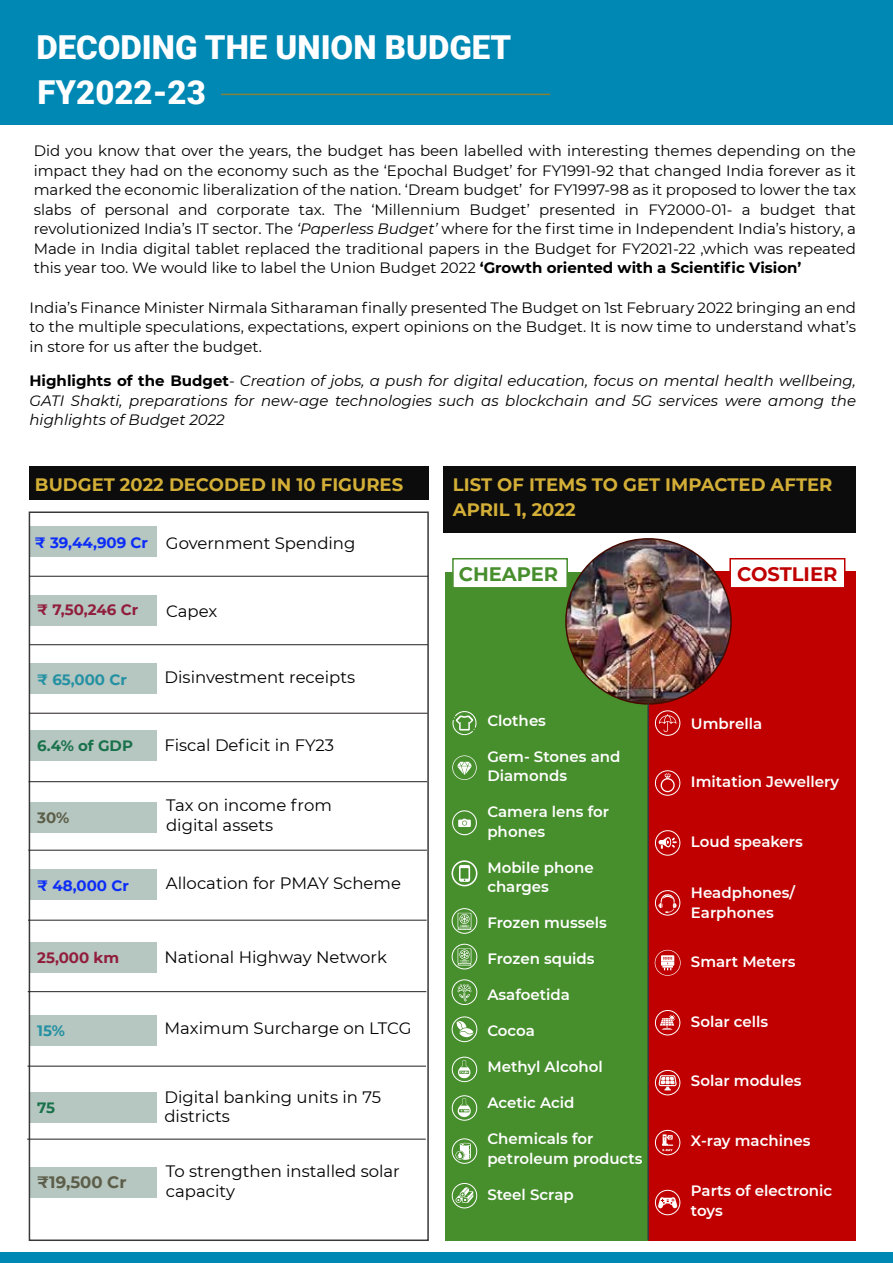
<style>
.page{position:relative;width:893px;height:1263px;background:#fff}
.page>*{position:absolute;margin:0;border:0;box-sizing:border-box;transform-origin:0 0}
.t1{font:900 33px "Roboto";color:#fff}
.t2{font:700 19.5px "Montserrat";color:#c00000}
.t3{font:700 19.5px "Montserrat";color:#478e2d}
.t4{font:700 18px/25.5px "Montserrat";color:#d4af37}
.t5{font:16.5px/19.5px "Montserrat";color:#000}
.t6{font:700 16.5px "Montserrat";color:#5c5e49}
.t7{font:15px/19.5px "Montserrat";color:#000;text-align:justify}
.t8{font:600 15px/19.5px "Montserrat";color:#fff}
.t9{font:italic 15px/19.5px "Montserrat";color:#000;text-align:justify}
.t10{font:700 15px "Montserrat";color:#911d3c}
.t11{font:700 15px "Montserrat";color:#2391a3}
.t12{font:700 15px "Montserrat";color:#19724c}
.t13{font:700 15px "Montserrat";color:#0b2df7}
.t14{font:700 15px "Montserrat";color:#5c5e49}
.s1{font-style:italic}
.s2{font-weight:700}
.s3{font-weight:700;font-style:normal}
.s4{font-style:normal}
.s5{font-weight:700;font-size:15px;color:#0b2df7}
</style>
<div class="page">
<div style="left:29px;top:527px;width:127px;height:30px;background:#b6c6c0"></div>
<div style="left:29px;top:595px;width:127px;height:31px;background:#b6c6c0"></div>
<div style="left:29px;top:664px;width:127px;height:30px;background:#b6c6c0"></div>
<div style="left:29px;top:731px;width:127px;height:30px;background:#b6c6c0"></div>
<div style="left:29px;top:802px;width:127px;height:31px;background:#b6c6c0"></div>
<div style="left:29px;top:869px;width:127px;height:31px;background:#b6c6c0"></div>
<div style="left:29px;top:942px;width:127px;height:31px;background:#b6c6c0"></div>
<div style="left:29px;top:1015px;width:127px;height:31px;background:#b6c6c0"></div>
<div style="left:29px;top:1093px;width:127px;height:30px;background:#b6c6c0"></div>
<div style="left:29px;top:1167px;width:127px;height:30px;background:#b6c6c0"></div>
<div style="left:445px;top:572px;width:204px;height:668px;background:#478e2d"></div>
<div style="left:648px;top:571px;width:208px;height:669px;background:#c00000"></div>
<div style="left:0;top:0;width:893px;height:124px;background:#0088b5"></div>
<div style="left:0;top:1253px;width:893px;height:10px;background:#0088b5"></div>
<hr style="left:221px;top:94px;width:329px;height:1px;background:#878037">
<div style="left:29px;top:466px;width:399px;height:34px;background:#0c0c0c"></div>
<div style="left:29px;top:511px;width:400px;height:730px;border:2px solid #393939"></div>
<div style="left:444px;top:466px;width:412px;height:67px;background:#0c0c0c"></div>
<img style="left:566px;top:539px;width:165px;height:165px;border-radius:81px">
<div style="left:452px;top:558px;width:116px;height:31px;background:#fff;border:2px solid #478e2d"></div>
<div style="left:729px;top:558px;width:116px;height:31px;background:#fff;border:2px solid #c00000"></div>
<hr style="left:647px;top:704px;width:2px;height:536px;background:#393939">
<svg style="left:452px;top:711px;width:24px;height:24px"></svg>
<svg style="left:452px;top:755px;width:25px;height:25px"></svg>
<svg style="left:452px;top:810px;width:25px;height:25px"></svg>
<svg style="left:451px;top:860px;width:26px;height:26px"></svg>
<svg style="left:655px;top:950px;width:26px;height:26px"></svg>
<svg style="left:659px;top:714px;width:17px;height:18px"></svg>
<div style="left:655px;top:710px;width:25px;height:26px;border:1px solid #fff;border-radius:50%"></div>
<svg style="left:658px;top:894px;width:19px;height:19px"></svg>
<div style="left:655px;top:890px;width:25px;height:25px;border:1px solid #fff;border-radius:50%"></div>
<svg style="left:455px;top:1143px;width:16px;height:17px"></svg>
<div style="left:452px;top:1138px;width:25px;height:26px;border:1px solid #fff;border-radius:50%"></div>
<svg style="left:458px;top:1060px;width:14px;height:19px"></svg>
<div style="left:452px;top:1057px;width:25px;height:25px;border:1px solid #fff;border-radius:50%"></div>
<svg style="left:658px;top:1197px;width:19px;height:11px"></svg>
<div style="left:655px;top:1190px;width:25px;height:25px;border:1px solid #fff;border-radius:50%"></div>
<svg style="left:457px;top:984px;width:15px;height:17px"></svg>
<div style="left:452px;top:979px;width:25px;height:26px;border:1px solid #fff;border-radius:50%"></div>
<svg style="left:457px;top:1021px;width:16px;height:16px"></svg>
<div style="left:452px;top:1016px;width:25px;height:26px;border:1px solid #fff;border-radius:50%"></div>
<svg style="left:662px;top:1134px;width:11px;height:17px"></svg>
<div style="left:655px;top:1130px;width:25px;height:25px;border:1px solid #fff;border-radius:50%"></div>
<svg style="left:658px;top:1075px;width:19px;height:15px"></svg>
<div style="left:655px;top:1070px;width:25px;height:25px;border:1px solid #fff;border-radius:50%"></div>
<svg style="left:660px;top:1014px;width:15px;height:15px"></svg>
<div style="left:655px;top:1010px;width:25px;height:25px;border:1px solid #fff;border-radius:50%"></div>
<svg style="left:457px;top:1098px;width:15px;height:19px"></svg>
<div style="left:452px;top:1095px;width:25px;height:25px;border:1px solid #fff;border-radius:50%"></div>
<svg style="left:658px;top:837px;width:19px;height:12px"></svg>
<div style="left:655px;top:830px;width:25px;height:25px;border:1px solid #fff;border-radius:50%"></div>
<svg style="left:661px;top:773px;width:14px;height:19px"></svg>
<div style="left:655px;top:770px;width:25px;height:26px;border:1px solid #fff;border-radius:50%"></div>
<svg style="left:456px;top:1187px;width:17px;height:16px"></svg>
<div style="left:452px;top:1183px;width:25px;height:25px;border:1px solid #fff;border-radius:50%"></div>
<div style="left:452px;top:944px;width:25px;height:25px;border:1px solid #fff;border-radius:50%"></div>
<svg style="left:458px;top:948px;width:13px;height:17px"></svg>
<div style="left:452px;top:908px;width:25px;height:26px;border:1px solid #fff;border-radius:50%"></div>
<svg style="left:458px;top:913px;width:13px;height:17px"></svg>
<hr style="left:29px;top:576px;width:399px;height:1px;background:#231f20">
<hr style="left:29px;top:644px;width:399px;height:1px;background:#231f20">
<hr style="left:29px;top:713px;width:398px;height:1px;background:#231f20">
<hr style="left:29px;top:781px;width:398px;height:1px;background:#231f20">
<hr style="left:28px;top:850px;width:399px;height:1px;background:#231f20">
<hr style="left:28px;top:920px;width:399px;height:1px;background:#231f20">
<hr style="left:28px;top:991px;width:398px;height:1px;background:#231f20">
<hr style="left:27px;top:1066px;width:399px;height:1px;background:#231f20">
<hr style="left:27px;top:1139px;width:399px;height:1px;background:#231f20">
<h1 class="t1" style="left:36px;top:25px;width:476px">DECODING THE UNION BUDGET</h1>
<h1 class="t1" style="left:38px;top:69px;width:170px">FY2022-23</h1>
<p class="t7" style="left:34px;top:141px;width:824px">Did you know that over the years, the budget has been labelled with interesting themes depending on the impact they had on the economy such as the ‘Epochal Budget’ for FY1991-92 that changed India forever as it marked the economic liberalization of the nation. ‘Dream budget’ for FY1997-98 as it proposed to lower the tax slabs of personal and corporate tax. The ‘Millennium Budget’ presented in FY2000-01- a budget that revolutionized India’s IT sector. The <span class="s1">‘Paperless Budget’</span> where for the first time in Independent India’s history, a Made in India digital tablet replaced the traditional papers in the Budget for FY2021-22 ,which was repeated this year too. We would like to label the Union Budget 2022 <span class="s2">‘Growth oriented with a Scientific Vision’</span></p>
<p class="t7" style="left:29px;top:297px;width:828px">India’s Finance Minister Nirmala Sitharaman finally presented The Budget on 1st February 2022 bringing an end to the multiple speculations, expectations, expert opinions on the Budget. It is now time to understand what’s in store for us after the budget.</p>
<p class="t9" style="left:29px;top:371px;width:828px"><span class="s3">Highlights of the Budget</span><span class="s4">-</span> Creation of jobs, a push for digital education, focus on mental health wellbeing, GATI Shakti, preparations for new-age technologies such as blockchain and 5G services were among the highlights of Budget 2022</p>
<p class="t4" style="left:35px;top:470px;width:370px">BUDGET 2022 DECODED IN 10 FIGURES</p>
<p class="t5" style="left:35px;top:533px;width:322px"><span class="s5">₹ 39,44,909 Cr</span> Government Spending</p>
<p class="t10" style="left:37px;top:599px;width:102px">₹ 7,50,246 Cr</p>
<p class="t11" style="left:37px;top:668px;width:91px">₹ 65,000 Cr</p>
<p class="t12" style="left:37px;top:734px;width:97px">6.4% of GDP</p>
<p class="t14" style="left:37px;top:807px;width:34px">30%</p>
<p class="t13" style="left:37px;top:874px;width:93px">₹ 48,000 Cr</p>
<p class="t10" style="left:37px;top:947px;width:83px">25,000 km</p>
<p class="t11" style="left:37px;top:1019px;width:29px">15%</p>
<p class="t12" style="left:37px;top:1097px;width:19px">75</p>
<p class="t6" style="left:37px;top:1170px;width:91px">₹19,500 Cr</p>
<p class="t5" style="left:166px;top:601px;width:53px">Capex</p>
<p class="t5" style="left:165px;top:667px;width:192px">Disinvestment receipts</p>
<p class="t5" style="left:164px;top:735px;width:171px">Fiscal Deficit in FY23</p>
<p class="t5" style="left:166px;top:795px;width:167px">Tax on income from digital assets</p>
<p class="t5" style="left:166px;top:873px;width:237px">Allocation for PMAY Scheme</p>
<p class="t5" style="left:164px;top:947px;width:224px">National Highway Network</p>
<p class="t5" style="left:164px;top:1018px;width:249px">Maximum Surcharge on LTCG</p>
<p class="t5" style="left:164px;top:1087px;width:218px">Digital banking units in 75 districts</p>
<p class="t5" style="left:166px;top:1161px;width:235px">To strengthen installed solar capacity</p>
<p class="t4" style="left:453px;top:471px;width:381px">LIST OF ITEMS TO GET IMPACTED AFTER<br>APRIL 1, 2022</p>
<h2 class="t3" style="left:459px;top:560px;width:101px">CHEAPER</h2>
<h2 class="t2" style="left:737px;top:560px;width:102px">COSTLIER</h2>
<p class="t8" style="left:487px;top:710px;width:60px">Clothes</p>
<p class="t8" style="left:487px;top:746px;width:135px">Gem- Stones and<br>Diamonds</p>
<p class="t8" style="left:487px;top:802px;width:123px">Camera lens for phones</p>
<p class="t8" style="left:487px;top:857px;width:108px">Mobile phone charges</p>
<p class="t8" style="left:487px;top:913px;width:121px">Frozen mussels</p>
<p class="t8" style="left:487px;top:949px;width:109px">Frozen squids</p>
<p class="t8" style="left:487px;top:985px;width:84px">Asafoetida</p>
<p class="t8" style="left:487px;top:1021px;width:49px">Cocoa</p>
<p class="t8" style="left:487px;top:1057px;width:117px">Methyl Alcohol</p>
<p class="t8" style="left:487px;top:1093px;width:89px">Acetic Acid</p>
<p class="t8" style="left:487px;top:1129px;width:157px">Chemicals for petroleum products</p>
<p class="t8" style="left:487px;top:1184px;width:88px">Steel Scrap</p>
<p class="t8" style="left:691px;top:713px;width:73px">Umbrella</p>
<p class="t8" style="left:691px;top:771px;width:150px">Imitation Jewellery</p>
<p class="t8" style="left:691px;top:831px;width:113px">Loud speakers</p>
<p class="t8" style="left:691px;top:882px;width:106px">Headphones/<br>Earphones</p>
<p class="t8" style="left:691px;top:951px;width:106px">Smart Meters</p>
<p class="t8" style="left:691px;top:1011px;width:79px">Solar cells</p>
<p class="t8" style="left:691px;top:1071px;width:112px">Solar modules</p>
<p class="t8" style="left:691px;top:1130px;width:121px">X-ray machines</p>
<p class="t8" style="left:691px;top:1180px;width:143px">Parts of electronic toys</p>
</div>
